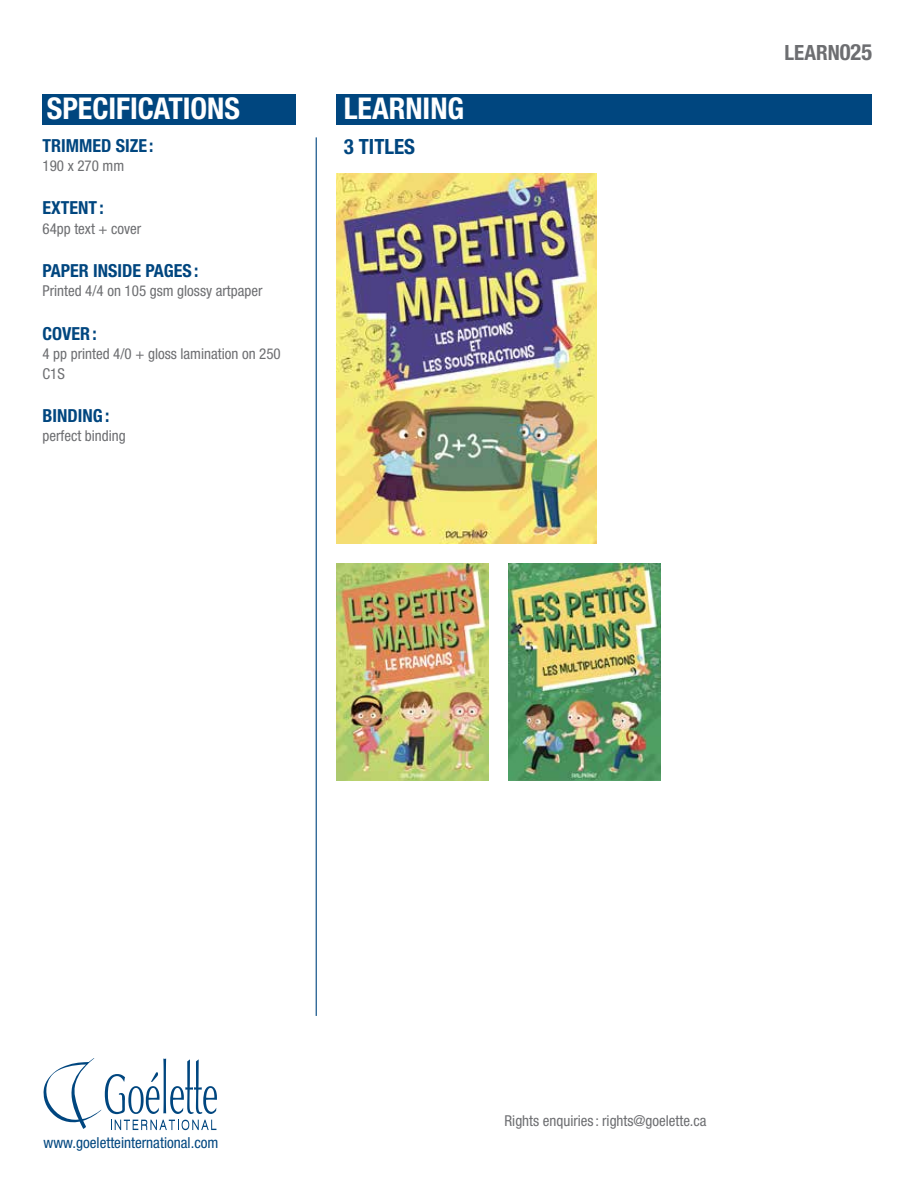
<style>
.page{position:relative;width:918px;height:1188px;background:#fff}
.page>*{position:absolute;margin:0;border:0;box-sizing:border-box;transform-origin:0 0}
.t1{font:700 condensed 30px "Helvetica Neue";color:#fff}
.t2{font:700 condensed 21px "Helvetica Neue";color:#6d6e71}
.t3{font:700 condensed 21px "Helvetica Neue";color:#00467f}
.t4{font:700 condensed 18px "Helvetica Neue";color:#00467f}
.t5{font:condensed 15.15px "Helvetica Neue";color:#00467f}
.t6{font:condensed 15px/19.5px "Helvetica Neue";color:#6d6e71}
.s1{font-size:22.5px}
</style>
<div class="page">
<div style="left:336px;top:94px;width:536px;height:30px;background:#00467f"></div>
<div style="left:43px;top:94px;width:253px;height:30px;background:#00467f"></div>
<svg style="left:43px;top:1058px;width:174px;height:72px"></svg>
<hr style="left:316px;top:137px;width:1px;height:879px;background:#00467f">
<img style="left:336px;top:174px;width:261px;height:369px">
<img style="left:337px;top:563px;width:152px;height:217px">
<img style="left:509px;top:563px;width:152px;height:217px">
<h1 class="t1" style="left:47px;top:91px;width:195px">SPECIFICATIONS</h1>
<p class="t4" style="left:43px;top:134px;width:113px">TRIMMED SIZE :</p>
<p class="t6" style="left:43px;top:156px;width:83px">190 x 270 mm</p>
<p class="t4" style="left:43px;top:197px;width:63px">EXTENT :</p>
<p class="t6" style="left:43px;top:219px;width:100px">64pp text + cover</p>
<p class="t4" style="left:43px;top:260px;width:157px">PAPER INSIDE PAGES:</p>
<p class="t6" style="left:43px;top:281px;width:222px">Printed 4/4 on 105 gsm glossy artpaper</p>
<p class="t4" style="left:43px;top:322px;width:56px">COVER:</p>
<p class="t6" style="left:43px;top:344px;width:240px">4 pp printed 4/0 + gloss lamination on 250<br>C1S</p>
<p class="t4" style="left:43px;top:405px;width:68px">BINDING:</p>
<p class="t6" style="left:43px;top:426px;width:85px">perfect binding</p>
<h1 class="t1" style="left:344px;top:91px;width:122px">LEARNING</h1>
<h2 class="t3" style="left:344px;top:133px;width:73px">3 TITLES</h2>
<h2 class="t2" style="left:785px;top:40px;width:89px">LEARN<span class="s1">025</span></h2>
<p class="t5" style="left:44px;top:1134px;width:176px">www.goeletteinternational.com</p>
<p class="t6" style="left:505px;top:1111px;width:204px">Rights enquiries : rights@goelette.ca</p>
</div>
